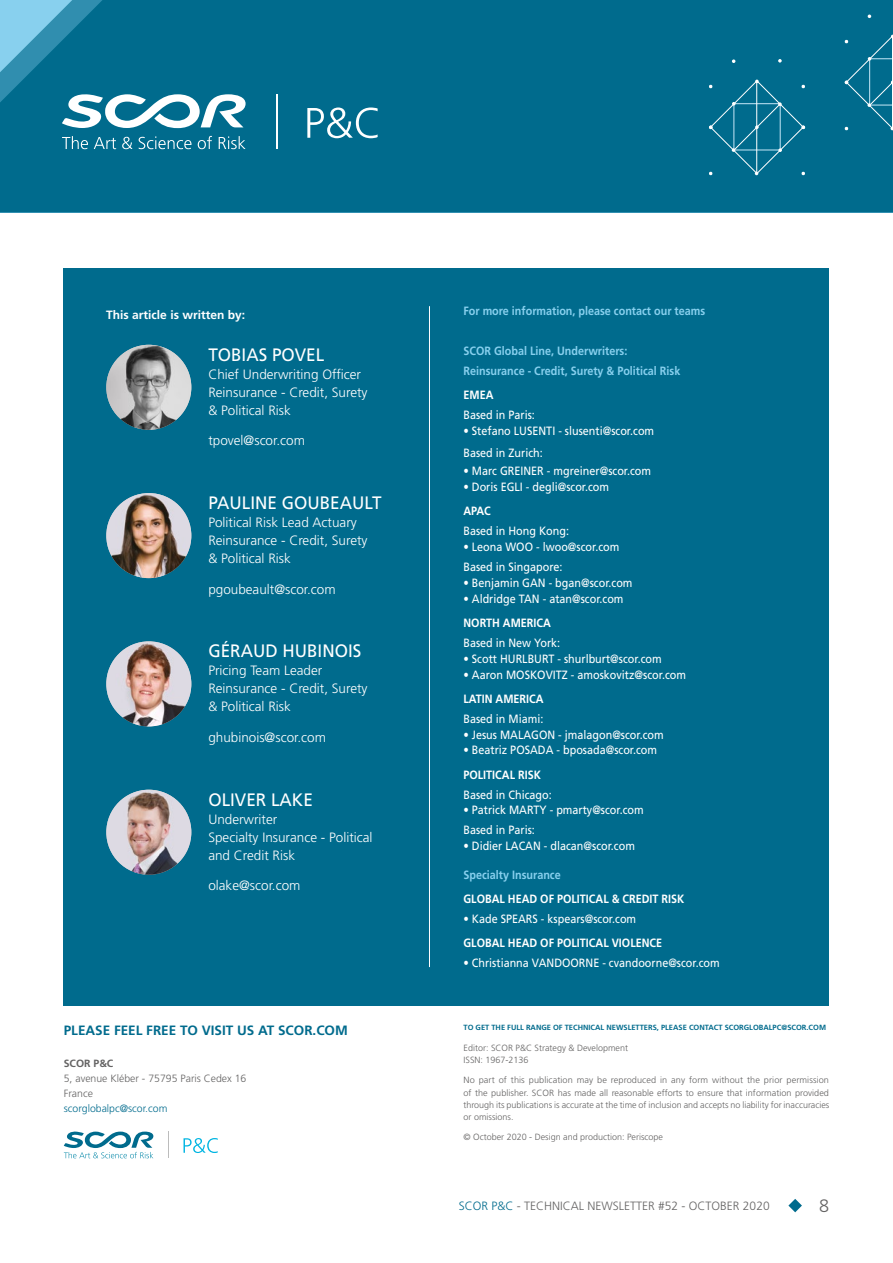
<style>
.page{position:relative;width:893px;height:1263px;background:#fff}
.page>*{position:absolute;margin:0;border:0;box-sizing:border-box;transform-origin:0 0}
.t1{font:18px "Frutiger LT Std";color:#fff;scale:.95 1}
.t2{font:300 18px "Frutiger LT Std";color:#646363}
.t3{font:300 13.5px/18px "Frutiger LT Std";color:#fff}
.t4{font:700 13.5px "Frutiger LT Std";color:#006b8d}
.t5{font:12px/20px "Frutiger LT Std";color:#fff;scale:.9 1}
.t6{font:700 12px/20px "Frutiger LT Std";color:#88d0ee;scale:.9 1}
.t7{font:700 12px "Frutiger LT Std";color:#fff;scale:.9 1}
.t8{font:300 12px "Frutiger LT Std";color:#646363}
.t9{font:700 12px "Frutiger LT Std";color:#fff}
.t10{font:300 10.5px/15px "Frutiger LT Std";color:#646363}
.t11{font:300 10.5px "Frutiger LT Std";color:#006b8d}
.t12{font:700 10.5px "Frutiger LT Std";color:#646363}
.t13{font:300 9px/12px "Frutiger LT Std";color:#646363}
.t14{font:700 7.5px "Frutiger LT Std";color:#006b8d}
.s1{color:#006b8d}
</style>
<div class="page">
<svg style="left:788px;top:1199px;width:14px;height:13px"></svg>
<div style="left:64px;top:268px;width:765px;height:737px;background:#006b8d"></div>
<div style="left:246px;top:0;width:647px;height:213px;background:#006b8d"></div>
<svg style="left:778px;top:59px;width:4px;height:4px"></svg>
<svg style="left:732px;top:59px;width:3px;height:4px"></svg>
<svg style="left:709px;top:80px;width:96px;height:95px;background:#107494"></svg>
<svg style="left:844px;top:35px;width:49px;height:95px;background:#137696"></svg>
<svg style="left:307px;top:107px;width:71px;height:31px"></svg>
<svg style="left:0;top:0;width:246px;height:213px;background:#1a7b9b"></svg>
<hr style="left:277px;top:94px;width:1px;height:55px;background:#fff">
<svg style="left:184px;top:1138px;width:34px;height:15px"></svg>
<svg style="left:64px;top:1131px;width:89px;height:27px"></svg>
<hr style="left:429px;top:306px;width:1px;height:661px;background:#fff">
<img style="left:106px;top:345px;width:85px;height:85px;border-radius:43px">
<img style="left:106px;top:493px;width:85px;height:85px;border-radius:43px">
<img style="left:106px;top:641px;width:85px;height:85px;border-radius:43px">
<img style="left:106px;top:790px;width:85px;height:85px;border-radius:43px">
<p class="t9" style="left:106px;top:308px;width:140px">This article is written by:</p>
<p class="t6" style="left:463px;top:301px;width:270px">For more information, please contact our teams</p>
<p class="t6" style="left:463px;top:341px;width:242px">SCOR Global Line, Underwriters:<br>Reinsurance - Credit, Surety &amp; Political Risk</p>
<p class="t7" style="left:463px;top:388px;width:35px">EMEA</p>
<p class="t5" style="left:463px;top:405px;width:81px">Based in Paris:</p>
<p class="t5" style="left:463px;top:420px;width:213px;line-height:22.2px">• Stefano LUSENTI - slusenti@scor.com<br>Based in Zurich:</p>
<p class="t5" style="left:463px;top:461px;width:210px">• Marc GREINER - mgreiner@scor.com</p>
<p class="t5" style="left:463px;top:477px;width:163px">• Doris EGLI - degli@scor.com</p>
<p class="t7" style="left:463px;top:504px;width:32px">APAC</p>
<p class="t5" style="left:463px;top:521px;width:119px">Based in Hong Kong:</p>
<p class="t5" style="left:463px;top:537px;width:175px">• Leona WOO - lwoo@scor.com<br>Based in Singapore:</p>
<p class="t5" style="left:463px;top:573px;width:189px">• Benjamin GAN - bgan@scor.com</p>
<p class="t5" style="left:463px;top:589px;width:179px">• Aldridge TAN - atan@scor.com</p>
<p class="t7" style="left:463px;top:616px;width:99px">NORTH AMERICA</p>
<p class="t5" style="left:463px;top:633px;width:109px">Based in New York:</p>
<p class="t5" style="left:463px;top:649px;width:222px">• Scott HURLBURT - shurlburt@scor.com</p>
<p class="t5" style="left:463px;top:664px;width:249px">• Aaron MOSKOVITZ - amoskovitz@scor.com</p>
<p class="t7" style="left:463px;top:691px;width:91px">LATIN AMERICA</p>
<p class="t5" style="left:463px;top:709px;width:90px">Based in Miami:</p>
<p class="t5" style="left:463px;top:724px;width:224px">• Jesus MALAGON - jmalagon@scor.com</p>
<p class="t5" style="left:463px;top:740px;width:217px">• Beatriz POSADA - bposada@scor.com</p>
<p class="t7" style="left:463px;top:767px;width:88px">POLITICAL RISK</p>
<p class="t5" style="left:463px;top:784px;width:100px">Based in Chicago:</p>
<p class="t5" style="left:463px;top:800px;width:202px">• Patrick MARTY - pmarty@scor.com<br>Based in Paris:</p>
<p class="t5" style="left:463px;top:836px;width:192px">• Didier LACAN - dlacan@scor.com</p>
<p class="t6" style="left:463px;top:864px;width:110px">Specialty Insurance</p>
<p class="t7" style="left:463px;top:891px;width:247px">GLOBAL HEAD OF POLITICAL &amp; CREDIT RISK</p>
<p class="t5" style="left:463px;top:909px;width:193px">• Kade SPEARS - kspears@scor.com</p>
<p class="t7" style="left:463px;top:936px;width:222px">GLOBAL HEAD OF POLITICAL VIOLENCE</p>
<p class="t5" style="left:463px;top:953px;width:286px">• Christianna VANDOORNE - cvandoorne@scor.com</p>
<h1 class="t1" style="left:208px;top:344px;width:124px">TOBIAS POVEL</h1>
<p class="t3" style="left:208px;top:365px;width:161px">Chief Underwriting Officer<br>Reinsurance - Credit, Surety &amp; Political Risk</p>
<p class="t3" style="left:208px;top:432px;width:98px">tpovel@scor.com</p>
<h1 class="t1" style="left:208px;top:492px;width:184px">PAULINE GOUBEAULT</h1>
<p class="t3" style="left:208px;top:513px;width:161px">Political Risk Lead Actuary<br>Reinsurance - Credit, Surety &amp; Political Risk</p>
<p class="t3" style="left:208px;top:580px;width:129px">pgoubeault@scor.com</p>
<h1 class="t1" style="left:208px;top:640px;width:162px">GÉRAUD HUBINOIS</h1>
<p class="t3" style="left:208px;top:662px;width:161px">Pricing Team Leader<br>Reinsurance - Credit, Surety &amp; Political Risk</p>
<p class="t3" style="left:208px;top:728px;width:119px">ghubinois@scor.com</p>
<h1 class="t1" style="left:208px;top:789px;width:112px">OLIVER LAKE</h1>
<p class="t3" style="left:208px;top:810px;width:166px">Underwriter<br>Specialty Insurance - Political and Credit Risk</p>
<p class="t3" style="left:208px;top:877px;width:94px">olake@scor.com</p>
<p class="t4" style="left:64px;top:1022px;width:286px">PLEASE FEEL FREE TO VISIT US AT SCOR.COM</p>
<p class="t12" style="left:64px;top:1057px;width:51px">SCOR P&amp;C</p>
<p class="t10" style="left:64px;top:1071px;width:184px">5, avenue Kléber - 75795 Paris Cedex 16<br>France</p>
<p class="t11" style="left:64px;top:1102px;width:105px">scorglobalpc@scor.com</p>
<p class="t14" style="left:463px;top:1023px;width:364px">TO GET THE FULL RANGE OF TECHNICAL NEWSLETTERS, PLEASE CONTACT SCORGLOBALPC@SCOR.COM</p>
<p class="t13" style="left:463px;top:1042px;width:166px">Editor: SCOR P&amp;C Strategy &amp; Development<br>ISSN: 1967-2136</p>
<p class="t13" style="left:463px;top:1074px;width:367px;text-align:justify">No part of this publication may be reproduced in any form without the prior permission of the publisher. SCOR has made all reasonable efforts to ensure that information provided through its publications is accurate at the time of inclusion and accepts no liability for inaccuracies or omissions.</p>
<p class="t13" style="left:463px;top:1131px;width:201px">© October 2020 - Design and production: Periscope</p>
<p class="t8" style="left:459px;top:1199px;width:312px"><span class="s1">SCOR P&amp;C</span> - TECHNICAL NEWSLETTER #52 - OCTOBER 2020</p>
<h1 class="t2" style="left:819px;top:1196px;width:12px">8</h1>
</div>
